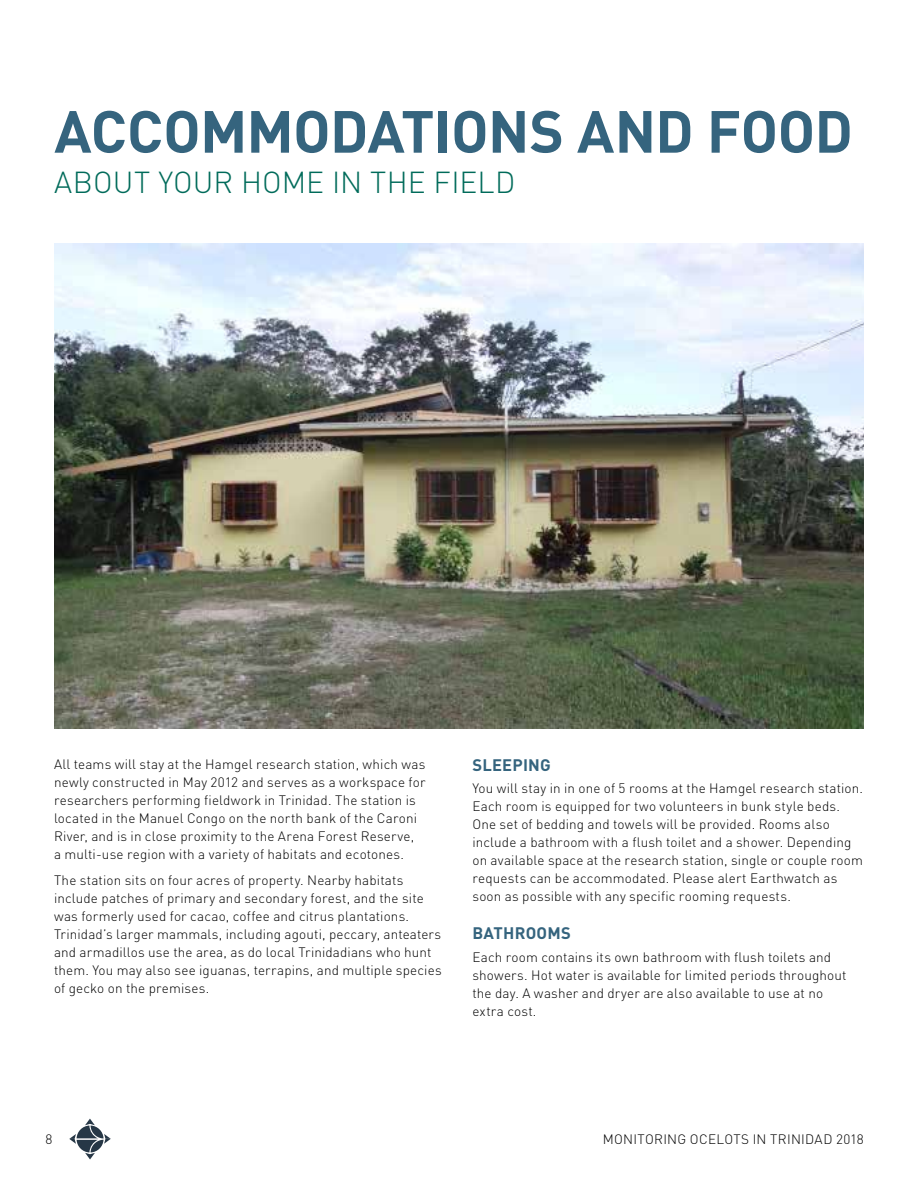
<style>
.page{position:relative;width:918px;height:1188px;background:#fff}
.page>*{position:absolute;margin:0;border:0;box-sizing:border-box;transform-origin:0 0}
.t1{font:700 58.5px "DINOT";letter-spacing:-.015em;color:#35647e}
.t2{font:300 30px "DINOT";color:#006b5a}
.t3{font:700 16.5px "DINOT";letter-spacing:.01em;color:#35647e}
.t4{font:300 13.5px/18px "DINOT";letter-spacing:.01em;color:#000}
</style>
<div class="page">
<svg style="left:69px;top:1119px;width:42px;height:41px"></svg>
<img style="left:54px;top:243px;width:810px;height:485px">
<h1 class="t1" style="left:54px;top:86px;width:800px">ACCOMMODATIONS AND FOOD</h1>
<h2 class="t2" style="left:54px;top:160px;width:463px">ABOUT YOUR HOME IN THE FIELD</h2>
<p class="t4" style="left:54px;top:754px;width:373px">All teams will stay at the Hamgel research station, which was newly constructed in May 2012 and serves as a workspace for researchers performing fieldwork in Trinidad. The station is located in the Manuel Congo on the north bank of the Caroni River, and is in close proximity to the Arena Forest Reserve,<br>a multi-use region with a variety of habitats and ecotones.</p>
<p class="t4" style="left:54px;top:870px;width:389px">The station sits on four acres of property. Nearby habitats include patches of primary and secondary forest, and the site was formerly used for cacao, coffee and citrus plantations.<br>Trinidad’s larger mammals, including agouti, peccary, anteaters and armadillos use the area, as do local Trinidadians who hunt them. You may also see iguanas, terrapins, and multiple species of gecko on the premises.</p>
<p class="t3" style="left:473px;top:752px;width:80px">SLEEPING</p>
<p class="t4" style="left:472px;top:778px;width:392px">You will stay in in one of 5 rooms at the Hamgel research station.<br>Each room is equipped for two volunteers in bunk style beds.<br>One set of bedding and towels will be provided. Rooms also include a bathroom with a flush toilet and a shower. Depending on available space at the research station, single or couple room requests can be accommodated. Please alert Earthwatch as soon as possible with any specific rooming requests.</p>
<p class="t3" style="left:473px;top:921px;width:100px">BATHROOMS</p>
<p class="t4" style="left:472px;top:947px;width:376px">Each room contains its own bathroom with flush toilets and showers. Hot water is available for limited periods throughout the day. A washer and dryer are also available to use at no extra cost.</p>
<p class="t4" style="left:46px;top:1129px;width:8px">8</p>
<p class="t4" style="left:603px;top:1129px;width:263px">MONITORING OCELOTS IN TRINIDAD 2018</p>
</div>
